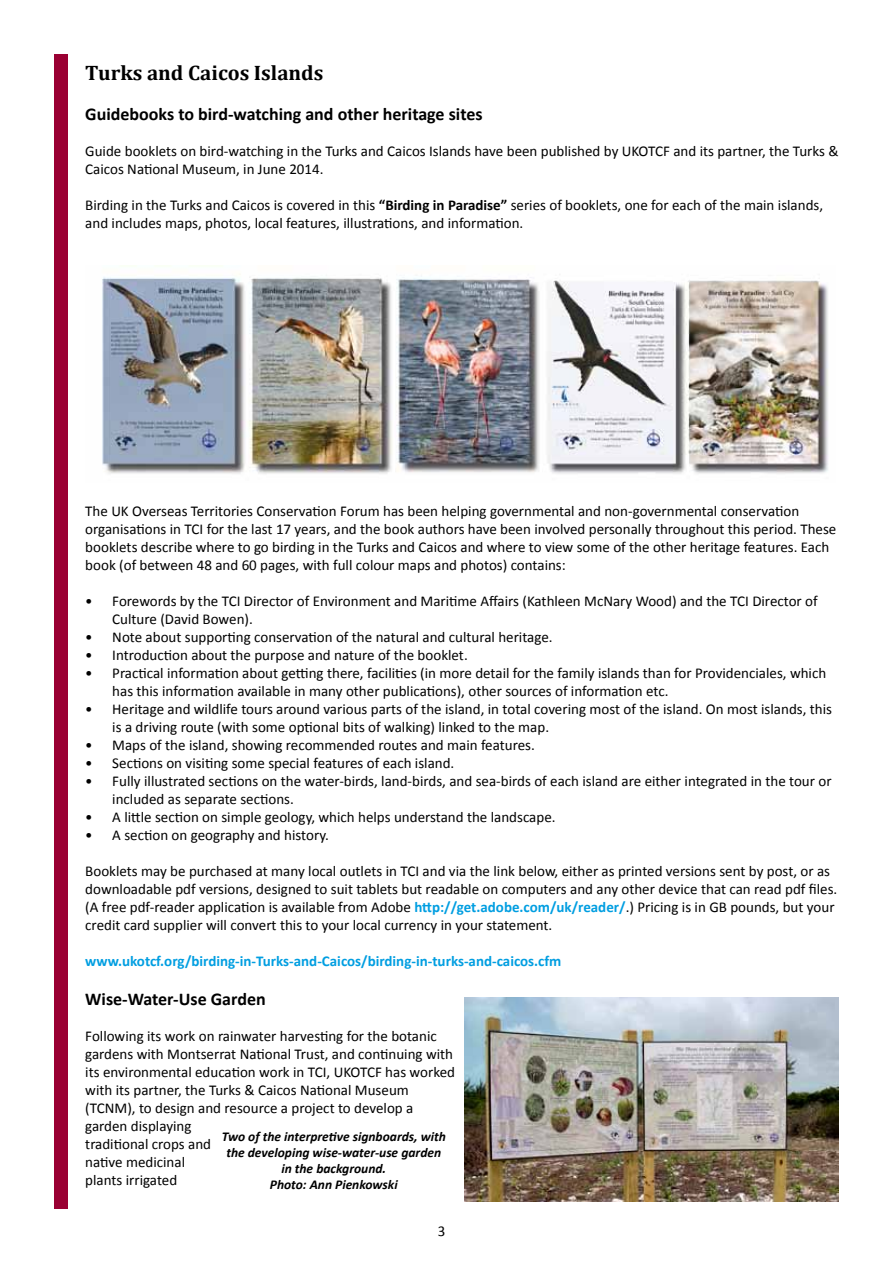
<style>
.page{position:relative;width:893px;height:1263px;background:#fff}
.page>*{position:absolute;margin:0;border:0;box-sizing:border-box;transform-origin:0 0}
.t1{font:700 21px "Cambria";color:#000}
.t2{font:700 18px "Calibri";color:#000}
.t3{font:15px/18px "Calibri";color:#000}
.t4{font:700 15px "Calibri";color:#009ee1}
.t5{font:italic 700 13.5px/16.2px "Calibri";color:#000;text-align:center}
.s1{font-weight:700}
.s2{font-weight:700;color:#009ee1}
</style>
<div class="page">
<div style="left:54px;top:54px;width:13px;height:1155px;background:#9a0033"></div>
<img style="left:464px;top:997px;width:375px;height:204px">
<img style="left:102px;top:274px;width:726px;height:200px">
<h1 class="t1" style="left:85px;top:65px;width:240px">Turks and Caicos Islands</h1>
<p class="t2" style="left:85px;top:102px;width:399px">Guidebooks to bird-watching and other heritage sites</p>
<p class="t3" style="left:85px;top:142px;width:755px">Guide booklets on bird-watching in the Turks and Caicos Islands have been published by UKOTCF and its partner, the Turks &amp;<br>Caicos National Museum, in June 2014.</p>
<p class="t3" style="left:85px;top:196px;width:739px">Birding in the Turks and Caicos is covered in this <span class="s1">“Birding in Paradise”</span> series of booklets, one for each of the main islands, and includes maps, photos, local features, illustrations, and information.</p>
<p class="t3" style="left:85px;top:502px;width:753px">The UK Overseas Territories Conservation Forum has been helping governmental and non-governmental conservation organisations in TCI for the last 17 years, and the book authors have been involved personally throughout this period. These booklets describe where to go birding in the Turks and Caicos and where to view some of the other heritage features. Each book (of between 48 and 60 pages, with full colour maps and photos) contains:</p>
<p class="t3" style="left:112px;top:592px;width:707px;text-indent:-27px">• Forewords by the TCI Director of Environment and Maritime Affairs (Kathleen McNary Wood) and the TCI Director of<br>Culture (David Bowen).</p>
<p class="t3" style="left:85px;top:628px;width:469px">• Note about supporting conservation of the natural and cultural heritage.</p>
<p class="t3" style="left:85px;top:646px;width:384px">• Introduction about the purpose and nature of the booklet.</p>
<p class="t3" style="left:112px;top:664px;width:715px;text-indent:-27px">• Practical information about getting there, facilities (in more detail for the family islands than for Providenciales, which has this information available in many other publications), other sources of information etc.</p>
<p class="t3" style="left:112px;top:700px;width:721px;text-indent:-27px">• Heritage and wildlife tours around various parts of the island, in total covering most of the island. On most islands, this is a driving route (with some optional bits of walking) linked to the map.</p>
<p class="t3" style="left:85px;top:736px;width:451px">• Maps of the island, showing recommended routes and main features.</p>
<p class="t3" style="left:85px;top:754px;width:371px">• Sections on visiting some special features of each island.</p>
<p class="t3" style="left:112px;top:772px;width:721px;text-indent:-27px">• Fully illustrated sections on the water-birds, land-birds, and sea-birds of each island are either integrated in the tour or included as separate sections.</p>
<p class="t3" style="left:85px;top:808px;width:472px">• A little section on simple geology, which helps understand the landscape.</p>
<p class="t3" style="left:85px;top:826px;width:245px">• A section on geography and history.</p>
<p class="t3" style="left:85px;top:862px;width:753px">Booklets may be purchased at many local outlets in TCI and via the link below, either as printed versions sent by post, or as downloadable pdf versions, designed to suit tablets but readable on computers and any other device that can read pdf files. (A free pdf-reader application is available from Adobe <span class="s2">http://get.adobe.com/uk/reader/</span>.) Pricing is in GB pounds, but your credit card supplier will convert this to your local currency in your statement.</p>
<p class="t4" style="left:85px;top:951px;width:478px">www.ukotcf.org/birding-in-Turks-and-Caicos/birding-in-turks-and-caicos.cfm</p>
<p class="t2" style="left:85px;top:988px;width:182px">Wise-Water-Use Garden</p>
<p class="t3" style="left:85px;top:1027px;width:371px">Following its work on rainwater harvesting for the botanic gardens with Montserrat National Trust, and continuing with its environmental education work in TCI, UKOTCF has worked with its partner, the Turks &amp; Caicos National Museum (TCNM), to design and resource a project to develop a garden displaying<br>traditional crops and<br>native medicinal<br>plants irrigated</p>
<p class="t5" style="left:222px;top:1128px;width:226px">Two of the interpretive signboards, with the developing wise-water-use garden in the background.<br>Photo: Ann Pienkowski</p>
<p class="t3" style="left:438px;top:1222px;width:9px">3</p>
</div>
